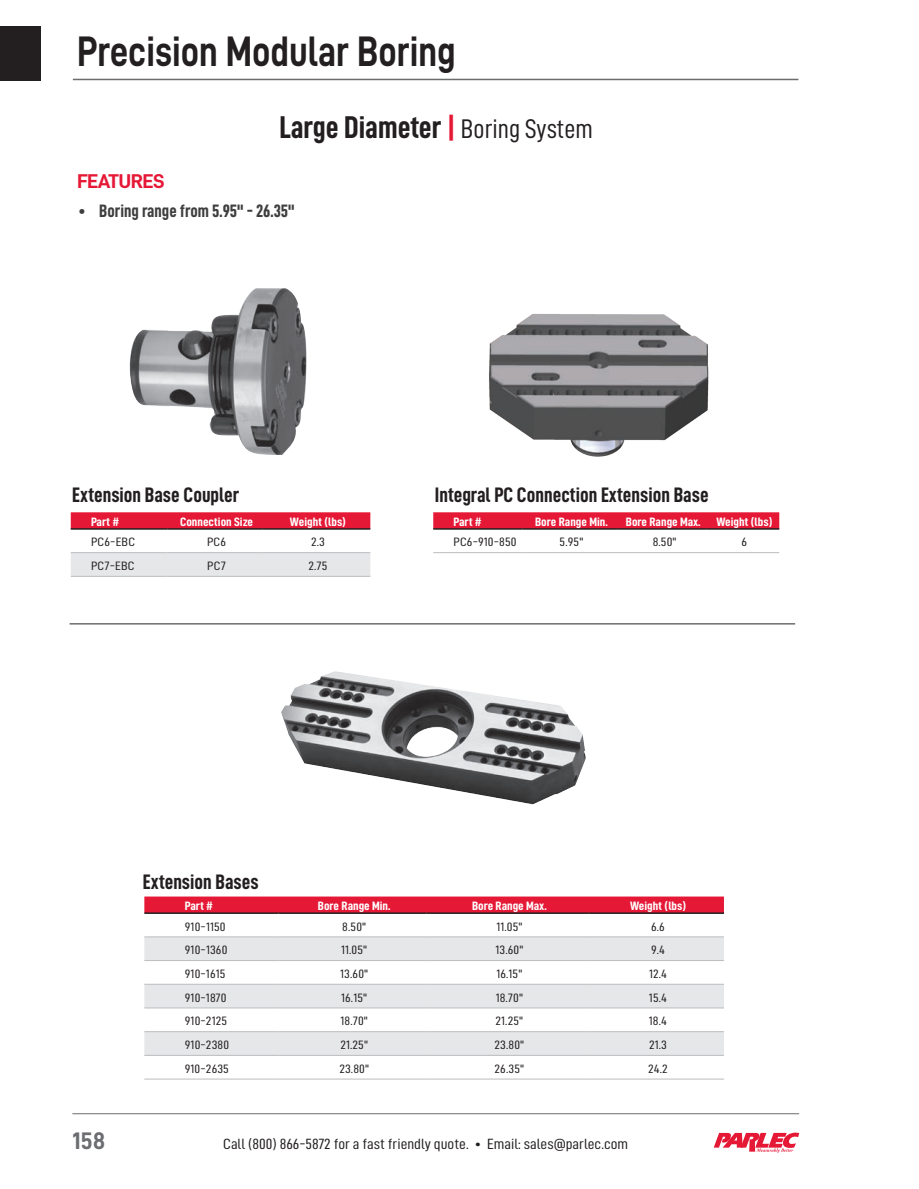
<style>
.page{position:relative;width:919px;height:1189px;background:#fff}
.page>*{position:absolute;margin:0;border:0;box-sizing:border-box;transform-origin:0 0}
.t1{font:42.75px "D DIN Bold";color:#231f20;scale:.84 1}
.t2{font:31.5px "D DIN Condensed Bold";color:#231f20}
.t3{font:24px "D DIN Bold";color:#6c6d70}
.t4{font:21px "D DIN Condensed Bold";color:#231f20}
.t5{font:19.95px "D DIN Bold";letter-spacing:-.03em;color:#e51836;scale:1.05 1}
.t6{font:18px "D DIN Condensed Bold";color:#3e3e3f}
.t7{font:14.85px "D DIN Condensed";color:#231f20;scale:1.11 1}
.t8{font:12.15px "D DIN Condensed";letter-spacing:.01em;color:#231f20;scale:1.17 1}
.t9{font:12.15px "D DIN Condensed Bold";color:#fff;scale:1.11 1}
.s1{color:#e51836}
.s2{font-family:"D DIN Condensed";font-size:27px}
</style>
<div class="page">
<hr style="left:72px;top:1112px;width:726px;height:1px;background:#6c6d70">
<div style="left:0;top:26px;width:40px;height:54px;background:#231f20"></div>
<svg style="left:713px;top:1132px;width:85px;height:20px"></svg>
<div style="left:144px;top:896px;width:579px;height:16px;background:#e51836"></div>
<svg style="left:144px;top:937px;width:579px;height:117px;fill:#e6e7e9"></svg>
<hr style="left:144px;top:912px;width:134px;height:1px;background:#231f20">
<hr style="left:278px;top:912px;width:148px;height:1px;background:#231f20">
<hr style="left:426px;top:912px;width:162px;height:1px;background:#231f20">
<hr style="left:588px;top:912px;width:135px;height:1px;background:#231f20">
<hr style="left:144px;top:936px;width:134px;height:1px;background:#bcbdc0">
<hr style="left:278px;top:936px;width:148px;height:1px;background:#bcbdc0">
<hr style="left:426px;top:936px;width:162px;height:1px;background:#bcbdc0">
<hr style="left:588px;top:936px;width:135px;height:1px;background:#bcbdc0">
<hr style="left:144px;top:959px;width:134px;height:1px;background:#bcbdc0">
<hr style="left:278px;top:959px;width:148px;height:1px;background:#bcbdc0">
<hr style="left:426px;top:959px;width:162px;height:1px;background:#bcbdc0">
<hr style="left:588px;top:959px;width:135px;height:1px;background:#bcbdc0">
<hr style="left:144px;top:983px;width:134px;height:1px;background:#bcbdc0">
<hr style="left:278px;top:983px;width:148px;height:1px;background:#bcbdc0">
<hr style="left:426px;top:983px;width:162px;height:1px;background:#bcbdc0">
<hr style="left:588px;top:983px;width:135px;height:1px;background:#bcbdc0">
<hr style="left:144px;top:1007px;width:134px;height:1px;background:#bcbdc0">
<hr style="left:278px;top:1007px;width:148px;height:1px;background:#bcbdc0">
<hr style="left:426px;top:1007px;width:162px;height:1px;background:#bcbdc0">
<hr style="left:588px;top:1007px;width:135px;height:1px;background:#bcbdc0">
<hr style="left:144px;top:1030px;width:134px;height:1px;background:#bcbdc0">
<hr style="left:278px;top:1030px;width:148px;height:1px;background:#bcbdc0">
<hr style="left:426px;top:1030px;width:162px;height:1px;background:#bcbdc0">
<hr style="left:588px;top:1030px;width:135px;height:1px;background:#bcbdc0">
<hr style="left:144px;top:1054px;width:134px;height:1px;background:#bcbdc0">
<hr style="left:278px;top:1054px;width:148px;height:1px;background:#bcbdc0">
<hr style="left:426px;top:1054px;width:162px;height:1px;background:#bcbdc0">
<hr style="left:588px;top:1054px;width:135px;height:1px;background:#bcbdc0">
<hr style="left:144px;top:1078px;width:134px;height:1px;background:#bcbdc0">
<hr style="left:278px;top:1078px;width:148px;height:1px;background:#bcbdc0">
<hr style="left:426px;top:1078px;width:162px;height:1px;background:#bcbdc0">
<hr style="left:588px;top:1078px;width:135px;height:1px;background:#bcbdc0">
<hr style="left:70px;top:623px;width:724px;height:1px;background:#6c6d70">
<hr style="left:73px;top:79px;width:725px;height:1px;background:#6c6d70">
<div style="left:71px;top:512px;width:299px;height:16px;background:#e51836"></div>
<div style="left:71px;top:553px;width:299px;height:23px;background:#e6e7e9"></div>
<hr style="left:71px;top:528px;width:96px;height:1px;background:#231f20">
<hr style="left:167px;top:528px;width:95px;height:1px;background:#231f20">
<hr style="left:262px;top:528px;width:108px;height:1px;background:#231f20">
<hr style="left:71px;top:552px;width:96px;height:1px;background:#bcbdc0">
<hr style="left:167px;top:552px;width:95px;height:1px;background:#bcbdc0">
<hr style="left:262px;top:552px;width:108px;height:1px;background:#bcbdc0">
<hr style="left:71px;top:576px;width:96px;height:1px;background:#bcbdc0">
<hr style="left:167px;top:576px;width:95px;height:1px;background:#bcbdc0">
<hr style="left:262px;top:576px;width:108px;height:1px;background:#bcbdc0">
<div style="left:433px;top:512px;width:345px;height:16px;background:#e51836"></div>
<hr style="left:433px;top:528px;width:89px;height:1px;background:#231f20">
<hr style="left:522px;top:528px;width:94px;height:1px;background:#231f20">
<hr style="left:616px;top:528px;width:89px;height:1px;background:#231f20">
<hr style="left:705px;top:528px;width:73px;height:1px;background:#231f20">
<hr style="left:433px;top:552px;width:89px;height:1px;background:#bcbdc0">
<hr style="left:522px;top:552px;width:94px;height:1px;background:#bcbdc0">
<hr style="left:616px;top:552px;width:89px;height:1px;background:#bcbdc0">
<hr style="left:705px;top:552px;width:73px;height:1px;background:#bcbdc0">
<img style="left:129px;top:288px;width:178px;height:167px">
<img style="left:489px;top:314px;width:220px;height:142px">
<img style="left:281px;top:671px;width:304px;height:133px">
<h1 class="t1" style="left:77px;top:28px;width:452px">Precision Modular Boring</h1>
<h2 class="t2" style="left:279px;top:110px;width:315px">Large Diameter <span class="s1">|</span> <span class="s2">Boring System</span></h2>
<h3 class="t5" style="left:77px;top:170px;width:85px">FEATURES</h3>
<h3 class="t6" style="left:78px;top:200px;width:217px">• Boring range from 5.95" - 26.35"</h3>
<h3 class="t4" style="left:72px;top:483px;width:168px">Extension Base Coupler</h3>
<p class="t9" style="left:91px;top:515px;width:27px">Part #</p>
<p class="t9" style="left:180px;top:515px;width:67px">Connection Size</p>
<p class="t9" style="left:290px;top:515px;width:52px">Weight (lbs)</p>
<p class="t8" style="left:91px;top:535px;width:39px">PC6-EBC</p>
<p class="t8" style="left:207px;top:535px;width:18px">PC6</p>
<p class="t8" style="left:311px;top:535px;width:13px">2.3</p>
<p class="t8" style="left:91px;top:559px;width:39px">PC7-EBC</p>
<p class="t8" style="left:207px;top:559px;width:17px">PC7</p>
<p class="t8" style="left:308px;top:559px;width:18px">2.75</p>
<h3 class="t4" style="left:434px;top:483px;width:275px">Integral PC Connection Extension Base</h3>
<p class="t9" style="left:453px;top:515px;width:27px">Part #</p>
<p class="t9" style="left:535px;top:515px;width:67px">Bore Range Min.</p>
<p class="t9" style="left:625px;top:515px;width:69px">Bore Range Max.</p>
<p class="t9" style="left:716px;top:515px;width:52px">Weight (lbs)</p>
<p class="t8" style="left:453px;top:535px;width:55px">PC6-910-850</p>
<p class="t8" style="left:559px;top:535px;width:22px">5.95"</p>
<p class="t8" style="left:652px;top:535px;width:22px">8.50"</p>
<p class="t8" style="left:741px;top:535px;width:6px">6</p>
<h3 class="t4" style="left:143px;top:870px;width:117px">Extension Bases</h3>
<p class="t9" style="left:185px;top:899px;width:27px">Part #</p>
<p class="t9" style="left:318px;top:899px;width:67px">Bore Range Min.</p>
<p class="t9" style="left:472px;top:899px;width:69px">Bore Range Max.</p>
<p class="t9" style="left:629px;top:899px;width:52px">Weight (lbs)</p>
<p class="t8" style="left:185px;top:919px;width:36px">910-1150</p>
<p class="t8" style="left:342px;top:919px;width:22px">8.50"</p>
<p class="t8" style="left:496px;top:919px;width:24px">11.05"</p>
<p class="t8" style="left:650px;top:919px;width:13px">6.6</p>
<p class="t8" style="left:185px;top:943px;width:38px">910-1360</p>
<p class="t8" style="left:341px;top:943px;width:24px">11.05"</p>
<p class="t8" style="left:495px;top:943px;width:25px">13.60"</p>
<p class="t8" style="left:650px;top:943px;width:14px">9.4</p>
<p class="t8" style="left:185px;top:966px;width:36px">910-1615</p>
<p class="t8" style="left:340px;top:966px;width:25px">13.60"</p>
<p class="t8" style="left:496px;top:966px;width:24px">16.15"</p>
<p class="t8" style="left:648px;top:966px;width:17px">12.4</p>
<p class="t8" style="left:185px;top:990px;width:37px">910-1870</p>
<p class="t8" style="left:341px;top:990px;width:24px">16.15"</p>
<p class="t8" style="left:495px;top:990px;width:25px">18.70"</p>
<p class="t8" style="left:648px;top:990px;width:17px">15.4</p>
<p class="t8" style="left:185px;top:1014px;width:38px">910-2125</p>
<p class="t8" style="left:340px;top:1014px;width:25px">18.70"</p>
<p class="t8" style="left:495px;top:1014px;width:25px">21.25"</p>
<p class="t8" style="left:648px;top:1014px;width:17px">18.4</p>
<p class="t8" style="left:185px;top:1037px;width:39px">910-2380</p>
<p class="t8" style="left:340px;top:1037px;width:25px">21.25"</p>
<p class="t8" style="left:494px;top:1037px;width:27px">23.80"</p>
<p class="t8" style="left:648px;top:1037px;width:17px">21.3</p>
<p class="t8" style="left:185px;top:1061px;width:39px">910-2635</p>
<p class="t8" style="left:339px;top:1061px;width:27px">23.80"</p>
<p class="t8" style="left:494px;top:1061px;width:27px">26.35"</p>
<p class="t8" style="left:647px;top:1061px;width:18px">24.2</p>
<h3 class="t3" style="left:72px;top:1126px;width:34px">158</h3>
<p class="t7" style="left:223px;top:1135px;width:366px">Call (800) 866-5872 for a fast friendly quote. • Email: sales@parlec.com</p>
</div>
